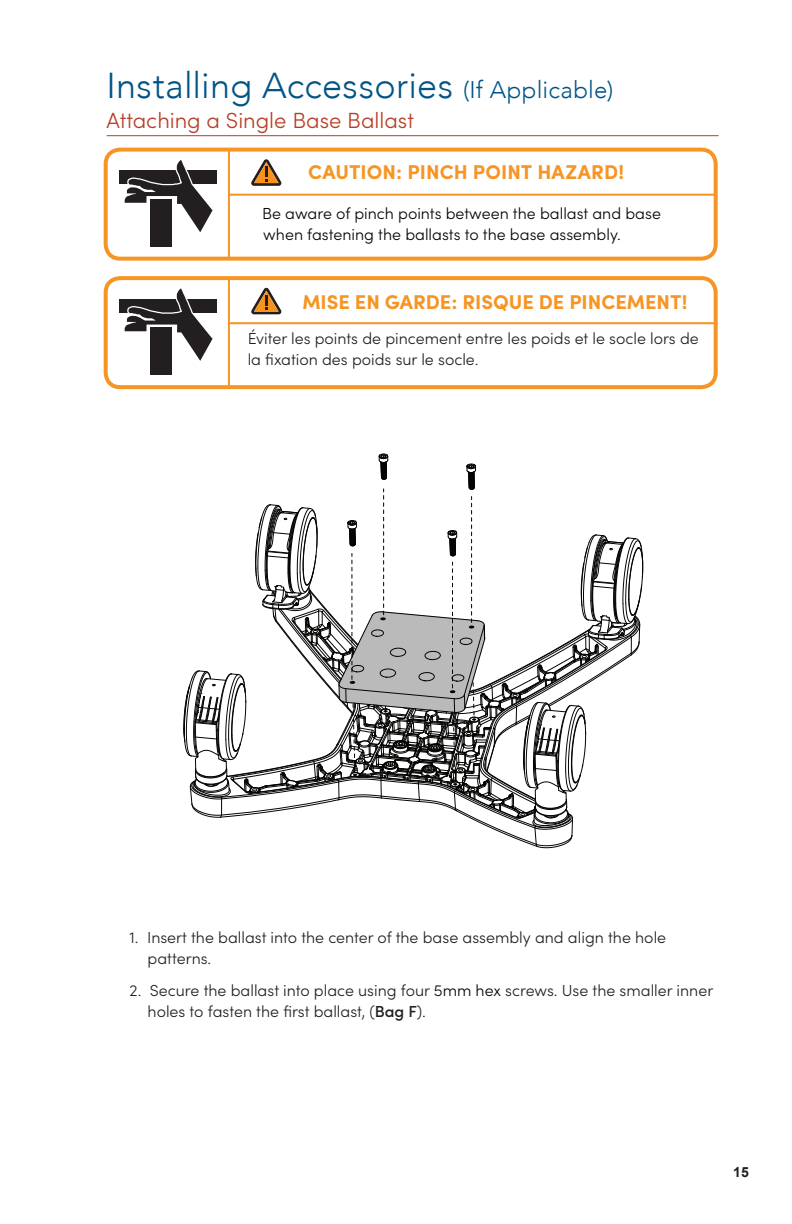
<style>
.page{position:relative;width:792px;height:1224px;background:#fff}
.page>*{position:absolute;margin:0;border:0;box-sizing:border-box;transform-origin:0 0}
.t1{font:300 36px "Avenir";letter-spacing:.01em;color:#015487}
.t2{font:300 22px "Sofia Pro";color:#b73d25}
.t3{font:700 20px "Sofia Pro";color:#f79524}
.t4{font:300 16px/21px "Sofia Pro";color:#231f20}
.t5{font:300 16px/21px "Sofia Pro";color:#040503}
.t6{font:700 14px "Arial";color:#231f20}
.s1{font-size:24px}
.s2{color:#040503}
.s3{font-weight:500}
</style>
<div class="page">
<hr style="left:107px;top:135px;width:612px;height:1px;background:#b73d25">
<svg style="left:183px;top:454px;width:460px;height:394px"></svg>
<div style="left:104px;top:148px;width:614px;height:113px;border:4px solid #f79524;border-radius:14px"></div>
<svg style="left:251px;top:159px;width:31px;height:27px"></svg>
<hr style="left:229px;top:194px;width:485px;height:2px;background:#f79524">
<hr style="left:228px;top:149px;width:2px;height:109px;background:#f79524">
<div style="left:120px;top:171px;width:97px;height:13px;background:#231f20"></div>
<div style="left:150px;top:199px;width:22px;height:48px;background:#231f20"></div>
<svg style="left:125px;top:160px;width:90px;height:72px"></svg>
<div style="left:104px;top:276px;width:614px;height:113px;border:4px solid #f79524;border-radius:14px"></div>
<svg style="left:251px;top:288px;width:31px;height:26px"></svg>
<hr style="left:229px;top:322px;width:485px;height:2px;background:#f79524">
<hr style="left:228px;top:277px;width:2px;height:110px;background:#f79524">
<div style="left:120px;top:299px;width:97px;height:14px;background:#231f20"></div>
<div style="left:150px;top:328px;width:22px;height:47px;background:#231f20"></div>
<svg style="left:125px;top:288px;width:88px;height:73px"></svg>
<h1 class="t1" style="left:107px;top:64px;width:508px">Installing Accessories <span class="s1">(If Applicable)</span></h1>
<h2 class="t2" style="left:107px;top:104px;width:309px">Attaching a Single Base Ballast</h2>
<p class="t3" style="left:308px;top:157px;width:318px">CAUTION: PINCH POINT HAZARD!</p>
<p class="t5" style="left:262px;top:202px;width:400px">Be aware of pinch points between the ballast and base when fastening the ballasts to the base assembly.</p>
<p class="t3" style="left:302px;top:287px;width:387px">MISE EN GARDE: RISQUE DE PINCEMENT!</p>
<p class="t4" style="left:248px;top:327px;width:453px">Éviter les points de pincement entre les poids et le socle lors de la fixation des poids sur le socle.</p>
<p class="t4" style="left:148px;top:926px;width:520px;text-indent:-18px">1. Insert the ballast into the center of the base assembly and align the hole patterns.</p>
<p class="t4" style="left:148px;top:979px;width:567px;text-indent:-18px">2. Secure the ballast into place using four <span class="s2">5mm hex</span> screws. Use the smaller inner holes to fasten the first ballast, (<span class="s3">Bag F</span>).</p>
<p class="t6" style="left:733px;top:1162px;width:17px">15</p>
</div>
